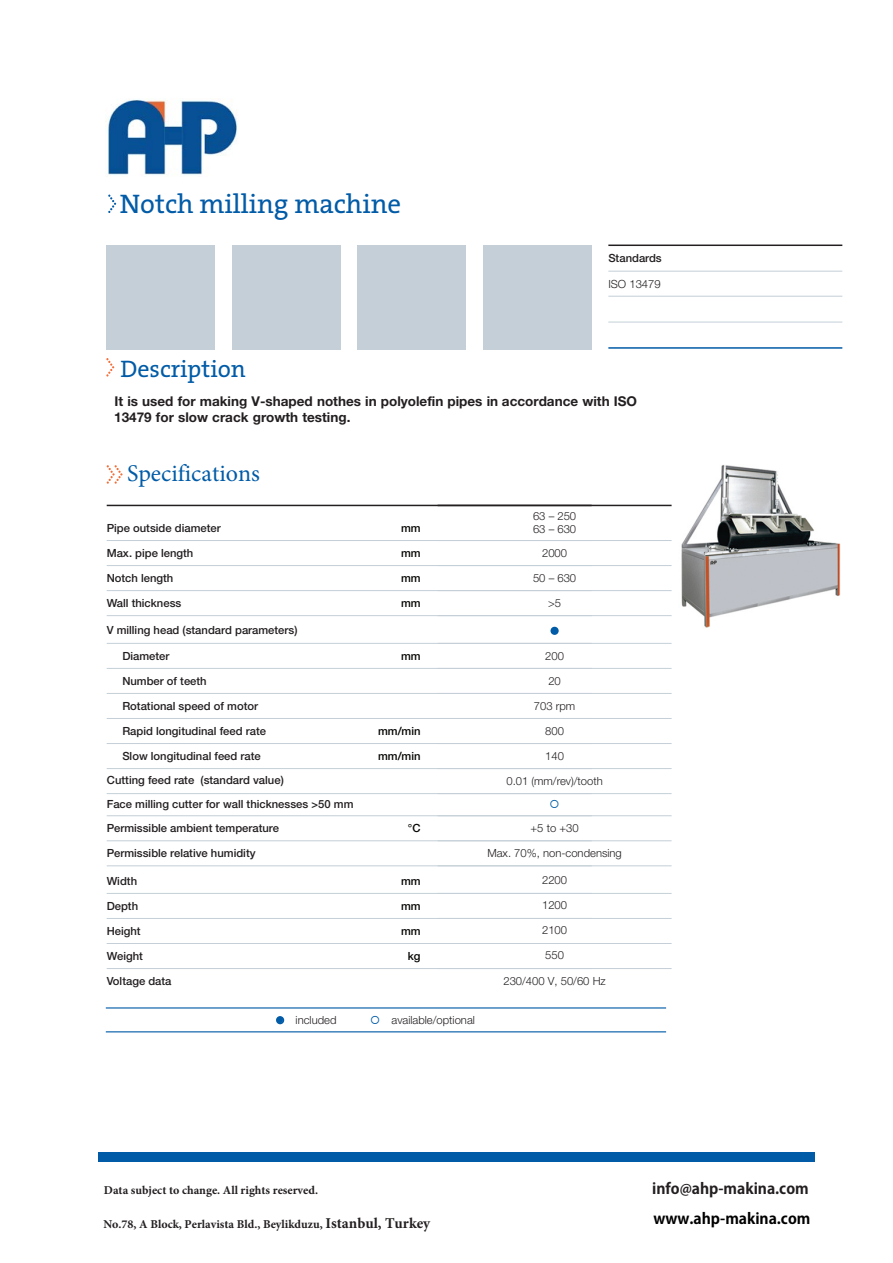
<style>
.page{position:relative;width:893px;height:1263px;background:#fff}
.page>*{position:absolute;margin:0;border:0;box-sizing:border-box;transform-origin:0 0}
.t1{font:27px "The Serif B W5 Plain";color:#015ba7}
.t2{font:24px "Minion Pro";color:#015ba7}
.t3{font:24px "The Serif B W5 Plain";color:#015ba7}
.t4{font:700 15px "Adobe Gothic Std";color:#231f20}
.t5{font:700 15px "Adobe Gothic Std";color:#000}
.t6{font:700 13.5px/16.2px "Helvetica Neue LT Pro";color:#231f20}
.t7{font:700 12px "Minion Pro";color:#231f20}
.t8{font:500 11.25px "Helvetica Neue LT Pro";color:#231f20}
.t9{font:300 11.25px/13.4px "Helvetica Neue LT Pro";color:#231f20}
.t10{font:500 11.25px "Helvetica Neue LT Pro";color:#060604}
.t11{font:11.25px "Wingdings";color:#015ba7}
.s1{color:#015ba7}
.s2{font-size:15px}
</style>
<div class="page">
<svg style="left:106px;top:358px;width:8px;height:19px"></svg>
<svg style="left:108px;top:195px;width:8px;height:18px"></svg>
<div style="left:106px;top:245px;width:109px;height:105px;background:#c4cfd7"></div>
<div style="left:232px;top:245px;width:108px;height:105px;background:#c4cfd7"></div>
<div style="left:357px;top:245px;width:109px;height:105px;background:#c4cfd7"></div>
<div style="left:483px;top:245px;width:108px;height:105px;background:#c4cfd7"></div>
<hr style="left:608px;top:271px;width:234px;height:1px;background:#c4cfd7">
<hr style="left:608px;top:296px;width:234px;height:1px;background:#c4cfd7">
<hr style="left:608px;top:322px;width:234px;height:1px;background:#c4cfd7">
<hr style="left:608px;top:245px;width:234px;height:1px;background:#231f20">
<hr style="left:608px;top:347px;width:234px;height:2px;background:#015ba7">
<img style="left:105px;top:98px;width:132px;height:77px">
<hr style="left:107px;top:505px;width:484px;height:1px;background:#231f20">
<hr style="left:437px;top:505px;width:234px;height:1px;background:#231f20">
<hr style="left:106px;top:1007px;width:560px;height:2px;background:#015ba7">
<hr style="left:106px;top:1031px;width:560px;height:1px;background:#015ba7">
<hr style="left:107px;top:540px;width:484px;height:1px;background:#c4cfd7">
<hr style="left:437px;top:540px;width:234px;height:1px;background:#c4cfd7">
<hr style="left:107px;top:565px;width:484px;height:1px;background:#c4cfd7">
<hr style="left:437px;top:565px;width:234px;height:1px;background:#c4cfd7">
<hr style="left:107px;top:590px;width:484px;height:1px;background:#c4cfd7">
<hr style="left:437px;top:590px;width:234px;height:1px;background:#c4cfd7">
<hr style="left:107px;top:615px;width:484px;height:1px;background:#c4cfd7">
<hr style="left:437px;top:615px;width:234px;height:1px;background:#c4cfd7">
<hr style="left:107px;top:643px;width:484px;height:1px;background:#c4cfd7">
<hr style="left:437px;top:643px;width:234px;height:1px;background:#c4cfd7">
<hr style="left:107px;top:668px;width:484px;height:1px;background:#c4cfd7">
<hr style="left:437px;top:668px;width:234px;height:1px;background:#c4cfd7">
<hr style="left:107px;top:693px;width:484px;height:1px;background:#c4cfd7">
<hr style="left:437px;top:693px;width:234px;height:1px;background:#c4cfd7">
<hr style="left:107px;top:718px;width:484px;height:1px;background:#c4cfd7">
<hr style="left:437px;top:718px;width:234px;height:1px;background:#c4cfd7">
<hr style="left:107px;top:743px;width:484px;height:1px;background:#c4cfd7">
<hr style="left:437px;top:743px;width:234px;height:1px;background:#c4cfd7">
<hr style="left:107px;top:768px;width:484px;height:1px;background:#c4cfd7">
<hr style="left:437px;top:768px;width:234px;height:1px;background:#c4cfd7">
<hr style="left:107px;top:793px;width:484px;height:1px;background:#c4cfd7">
<hr style="left:437px;top:793px;width:234px;height:1px;background:#c4cfd7">
<hr style="left:107px;top:816px;width:484px;height:1px;background:#c4cfd7">
<hr style="left:437px;top:816px;width:234px;height:1px;background:#c4cfd7">
<hr style="left:107px;top:841px;width:484px;height:1px;background:#c4cfd7">
<hr style="left:437px;top:841px;width:234px;height:1px;background:#c4cfd7">
<hr style="left:107px;top:866px;width:484px;height:1px;background:#c4cfd7">
<hr style="left:437px;top:866px;width:234px;height:1px;background:#c4cfd7">
<hr style="left:107px;top:893px;width:484px;height:1px;background:#c4cfd7">
<hr style="left:437px;top:893px;width:234px;height:1px;background:#c4cfd7">
<hr style="left:107px;top:918px;width:484px;height:1px;background:#c4cfd7">
<hr style="left:437px;top:918px;width:234px;height:1px;background:#c4cfd7">
<hr style="left:107px;top:943px;width:484px;height:1px;background:#c4cfd7">
<hr style="left:437px;top:943px;width:234px;height:1px;background:#c4cfd7">
<hr style="left:107px;top:968px;width:484px;height:1px;background:#c4cfd7">
<hr style="left:437px;top:968px;width:234px;height:1px;background:#c4cfd7">
<svg style="left:550px;top:626px;width:9px;height:9px"></svg>
<svg style="left:276px;top:1016px;width:9px;height:9px"></svg>
<svg style="left:107px;top:465px;width:15px;height:19px"></svg>
<img style="left:681px;top:465px;width:160px;height:163px">
<div style="left:98px;top:1152px;width:717px;height:10px;background:#015ba7"></div>
<h1 class="t1" style="left:120px;top:193px;width:283px">Notch milling machine</h1>
<h2 class="t3" style="left:120px;top:359px;width:127px">Description</h2>
<p class="t8" style="left:608px;top:254px;width:55px">Standards</p>
<p class="t9" style="left:608px;top:278px;width:54px">ISO 13479</p>
<p class="t6" style="left:114px;top:393px;width:524px">It is used for making V-shaped nothes in polyolefin pipes in accordance with ISO<br>13479 for slow crack growth testing.</p>
<h2 class="t2" style="left:127px;top:458px;width:134px">Specifications</h2>
<p class="t8" style="left:107px;top:524px;width:115px">Pipe outside diameter</p>
<p class="t10" style="left:401px;top:524px;width:21px">mm</p>
<p class="t9" style="left:533px;top:510px;width:45px">63 – 250<br>63 – 630</p>
<p class="t8" style="left:107px;top:549px;width:88px">Max. pipe length</p>
<p class="t10" style="left:401px;top:549px;width:21px">mm</p>
<p class="t9" style="left:542px;top:547px;width:27px">2000</p>
<p class="t8" style="left:107px;top:574px;width:68px">Notch length</p>
<p class="t10" style="left:401px;top:574px;width:21px">mm</p>
<p class="t9" style="left:533px;top:572px;width:45px">50 – 630</p>
<p class="t8" style="left:107px;top:599px;width:76px">Wall thickness</p>
<p class="t10" style="left:401px;top:599px;width:21px">mm</p>
<p class="t9" style="left:548px;top:598px;width:15px">&gt;5</p>
<p class="t8" style="left:107px;top:626px;width:192px">V milling head (standard parameters)</p>
<p class="t11" style="left:550px;top:624px;width:10px">●</p>
<p class="t8" style="left:122px;top:652px;width:49px">Diameter</p>
<p class="t10" style="left:401px;top:652px;width:21px">mm</p>
<p class="t9" style="left:545px;top:650px;width:20px">200</p>
<p class="t8" style="left:122px;top:677px;width:86px">Number of teeth</p>
<p class="t9" style="left:548px;top:675px;width:14px">20</p>
<p class="t8" style="left:122px;top:702px;width:137px">Rotational speed of motor</p>
<p class="t9" style="left:534px;top:700px;width:43px">703 rpm</p>
<p class="t8" style="left:122px;top:727px;width:145px">Rapid longitudinal feed rate</p>
<p class="t10" style="left:378px;top:727px;width:44px">mm/min</p>
<p class="t9" style="left:545px;top:724px;width:20px">800</p>
<p class="t8" style="left:122px;top:752px;width:140px">Slow longitudinal feed rate</p>
<p class="t10" style="left:378px;top:752px;width:44px">mm/min</p>
<p class="t9" style="left:545px;top:750px;width:20px">140</p>
<p class="t9" style="left:506px;top:775px;width:98px">0.01 (mm/rev)/tooth</p>
<p class="t8" style="left:107px;top:799px;width:248px">Face milling cutter for wall thicknesses &gt;50 mm</p>
<p class="t8" style="left:107px;top:824px;width:174px">Permissible ambient temperature</p>
<p class="t10" style="left:408px;top:824px;width:14px">°C</p>
<p class="t9" style="left:530px;top:823px;width:50px">+5 to +30</p>
<p class="t8" style="left:107px;top:849px;width:150px">Permissible relative humidity</p>
<p class="t9" style="left:487px;top:848px;width:136px">Max. 70%, non-condensing</p>
<p class="t8" style="left:107px;top:877px;width:32px">Width</p>
<p class="t10" style="left:401px;top:877px;width:21px">mm</p>
<p class="t9" style="left:542px;top:873px;width:27px">2200</p>
<p class="t8" style="left:107px;top:902px;width:33px">Depth</p>
<p class="t10" style="left:401px;top:902px;width:21px">mm</p>
<p class="t9" style="left:542px;top:898px;width:27px">1200</p>
<p class="t8" style="left:107px;top:927px;width:35px">Height</p>
<p class="t10" style="left:401px;top:927px;width:21px">mm</p>
<p class="t9" style="left:542px;top:923px;width:27px">2100</p>
<p class="t8" style="left:107px;top:952px;width:38px">Weight</p>
<p class="t10" style="left:408px;top:952px;width:14px">kg</p>
<p class="t9" style="left:545px;top:948px;width:20px">550</p>
<p class="t8" style="left:107px;top:977px;width:66px">Voltage data</p>
<p class="t9" style="left:503px;top:975px;width:104px">230/400 V, 50/60 Hz</p>
<p class="t9" style="left:276px;top:1015px;width:62px"><span class="s1">●</span> included</p>
<p class="t9" style="left:370px;top:1015px;width:106px"><span class="s1">○</span> available/optional</p>
<p class="t8" style="left:107px;top:773px;width:178px">Cutting feed rate (standard value)</p>
<p class="t7" style="left:104px;top:1182px;width:216px">Data subject to change. All rights reserved.</p>
<p class="t7" style="left:103px;top:1216px;width:328px">No.78, A Block, Perlavista Bld., Beylikduzu, <span class="s2">Istanbul, Turkey</span></p>
<h3 class="t4" style="left:652px;top:1180px;width:158px">info@ahp-makina.com</h3>
<h3 class="t5" style="left:653px;top:1209px;width:158px">www.ahp-makina.com</h3>
</div>
